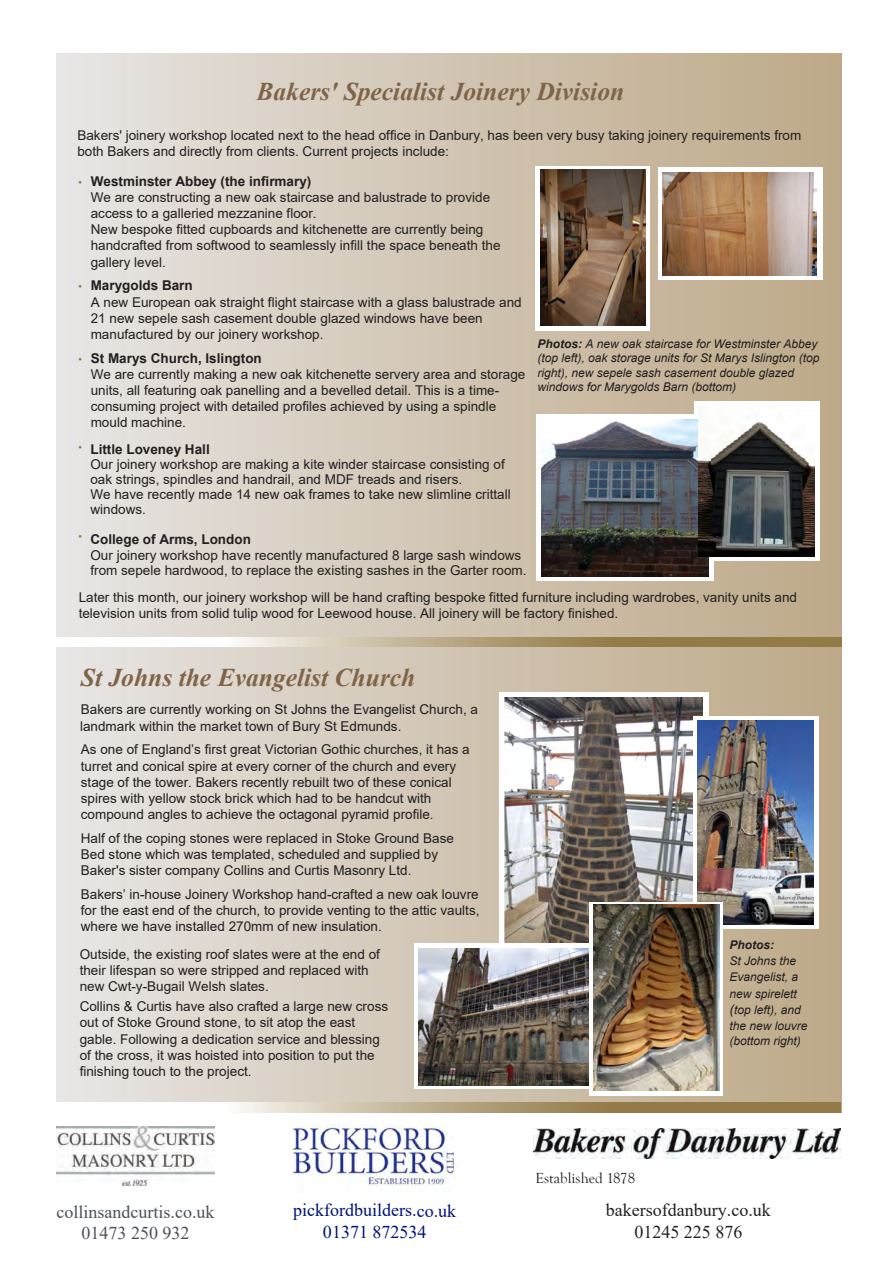
<style>
.page{position:relative;width:894px;height:1263px;background:#fff}
.page>*{position:absolute;margin:0;border:0;box-sizing:border-box;transform-origin:0 0}
.t1{font:italic 700 25.5px "Times New Roman";color:#7e6448}
.t2{font:italic 700 25.5px "Times New Roman";color:#7f6448}
.t3{font:18px/21.6px "Times New Roman";color:#4c5159;text-align:center}
.t4{font:18px/21.6px "Times New Roman";color:#001277;text-align:center}
.t5{font:18px/21.6px "Times New Roman";color:#231f20;text-align:center}
.t6{font:15px "Goudy Old Style";color:#231f20}
.t7{font:13.5px/16.2px "Arial";color:#231f20}
.t8{font:13.5px/16.2px "Arial";color:#221e1f}
.t9{font:700 13.5px "Arial";color:#231f20}
.t10{font:italic 12px/16.2px "Arial";color:#221e1f}
.t11{font:italic 700 12px "Arial";color:#221e1f}
.t12{font:10.5px "Benton Sans";color:#847035}
.s1{font-family:"Benton Sans";font-size:10.5px;color:#847035}
.s2{font-weight:700}
.s3{font-size:13.5px}
</style>
<div class="page">
<div style="left:56px;top:54px;width:785px;height:1057px;background:linear-gradient(to right,#e7e5e3,#bea987)"></div>
<div style="left:536px;top:414px;width:177px;height:166px;background:#fff"></div>
<svg style="left:56px;top:637px;width:785px;height:9px"></svg>
<svg style="left:56px;top:1102px;width:784px;height:9px"></svg>
<div style="left:694px;top:401px;width:126px;height:159px;background:#fff"></div>
<div style="left:500px;top:692px;width:209px;height:345px;background:#fff"></div>
<img style="left:505px;top:697px;width:198px;height:246px">
<svg style="left:693px;top:715px;width:125px;height:213px"></svg>
<img style="left:698px;top:720px;width:115px;height:204px">
<svg style="left:414px;top:943px;width:175px;height:145px"></svg>
<img style="left:418px;top:948px;width:171px;height:136px">
<svg style="left:589px;top:901px;width:134px;height:194px"></svg>
<img style="left:593px;top:904px;width:126px;height:186px">
<img style="left:541px;top:420px;width:167px;height:156px">
<img style="left:699px;top:406px;width:115px;height:150px">
<div style="left:535px;top:166px;width:115px;height:164px;background:#fff"></div>
<img style="left:540px;top:169px;width:105px;height:156px">
<div style="left:658px;top:167px;width:164px;height:113px;background:#fff"></div>
<img style="left:663px;top:172px;width:153px;height:103px">
<img style="left:57px;top:1126px;width:158px;height:59px">
<img style="left:289px;top:1124px;width:170px;height:68px">
<img style="left:534px;top:1128px;width:306px;height:29px">
<h1 class="t1" style="left:256px;top:73px;width:369px">Bakers' Specialist Joinery Division</h1>
<p class="t7" style="left:77px;top:127px;width:725px">Bakers' joinery workshop located next to the head office in Danbury, has been very busy taking joinery requirements from both Bakers and directly from clients. Current projects include:</p>
<p class="t7" style="left:91px;top:172px;width:411px;text-indent:-13px"><span class="s1">•</span> <span class="s2">Westminster Abbey (the infirmary)<br></span>We are constructing a new oak staircase and balustrade to provide access to a galleried mezzanine floor.<br>New bespoke fitted cupboards and kitchenette are currently being handcrafted from softwood to seamlessly infill the space beneath the gallery level.</p>
<p class="t7" style="left:91px;top:277px;width:432px;text-indent:-13px"><span class="s1">•</span> <span class="s2">Marygolds Barn<br></span>A new European oak straight flight staircase with a glass balustrade and 21 new sepele sash casement double glazed windows have been manufactured by our joinery workshop.</p>
<p class="t7" style="left:91px;top:349px;width:436px;text-indent:-13px"><span class="s1">•</span> <span class="s2">St Marys Church, Islington<br></span>We are currently making a new oak kitchenette servery area and storage units, all featuring oak panelling and a bevelled detail. This is a time&shy;consuming project with detailed profiles achieved by using a spindle mould machine.</p>
<p class="t12" style="left:78px;top:441px;width:6px">•</p>
<p class="t9" style="left:90px;top:439px;width:121px">Little Loveney Hall</p>
<p class="t7" style="left:90px;top:456px;width:422px;line-height:15.1px">Our joinery workshop are making a kite winder staircase consisting of oak strings, spindles and handrail, and MDF treads and risers.<br>We have recently made 14 new oak frames to take new slimline crittall windows.</p>
<p class="t9" style="left:90px;top:530px;width:162px">College of Arms, London</p>
<p class="t7" style="left:90px;top:547px;width:437px;line-height:15.1px">Our joinery workshop have recently manufactured 8 large sash windows from sepele hardwood, to replace the existing sashes in the Garter room.</p>
<p class="t12" style="left:78px;top:529px;width:6px">•</p>
<p class="t10" style="left:537px;top:337px;width:284px;line-height:14.4px"><span class="s2">Photos:</span> A new oak staircase for Westminster Abbey (top left), oak storage units for St Marys Islington (top right), new sepele sash casement double glazed windows for Marygolds Barn (bottom)</p>
<p class="t7" style="left:79px;top:588px;width:720px">Later this month, our joinery workshop will be hand crafting bespoke fitted furniture including wardrobes, vanity units and television units from solid tulip wood for Leewood house. All joinery will be factory finished.</p>
<h1 class="t2" style="left:81px;top:659px;width:336px">St Johns the Evangelist Church</h1>
<p class="t8" style="left:80px;top:701px;width:399px">Bakers are currently working on St Johns the Evangelist Church, a landmark within the market town of Bury St Edmunds.</p>
<p class="t8" style="left:81px;top:741px;width:390px">As one of England’s first great Victorian Gothic churches, it has a turret and conical spire at every corner of the church and every stage of the tower. Bakers recently rebuilt two of these conical spires with yellow stock brick which had to be handcut with compound angles to achieve the octagonal pyramid profile.</p>
<p class="t8" style="left:81px;top:829px;width:374px">Half of the coping stones were replaced in Stoke Ground Base<br>Bed stone which was templated, scheduled and supplied by<br>Baker's sister company Collins and Curtis Masonry Ltd.</p>
<p class="t8" style="left:81px;top:885px;width:400px;text-align:justify">Bakers’ in-house Joinery Workshop hand-crafted a new oak louvre for the east end of the church, to provide venting to the attic vaults, where we have installed 270mm of new insulation.</p>
<p class="t8" style="left:80px;top:945px;width:302px">Outside, the existing roof slates were at the end of their lifespan so were stripped and replaced with new Cwt-y-Bugail Welsh slates.</p>
<p class="t8" style="left:80px;top:998px;width:310px">Collins &amp; Curtis have also crafted a large new cross out of Stoke Ground stone, to sit atop the east gable. Following a dedication service and blessing of the cross, it was hoisted into position to put the finishing touch to the project.</p>
<h2 class="t3" style="left:57px;top:1199px;width:159px">collinsandcurtis.co.uk<br>01473 250 932</h2>
<h2 class="t4" style="left:293px;top:1198px;width:164px">pickfordbuilders.co.uk<br>01371 872534</h2>
<p class="t11" style="left:729px;top:936px;width:46px">Photos:</p>
<p class="t10" style="left:729px;top:952px;width:80px">St Johns the<br>Evangelist, a new spirelett <span class="s3">(</span>top left), and the new louvre</p>
<p class="t10" style="left:729px;top:1032px;width:73px">(bottom right)</p>
<p class="t6" style="left:535px;top:1169px;width:101px">Established 1878</p>
<h2 class="t5" style="left:606px;top:1198px;width:166px">bakersofdanbury.co.uk<br>01245 225 876</h2>
</div>
